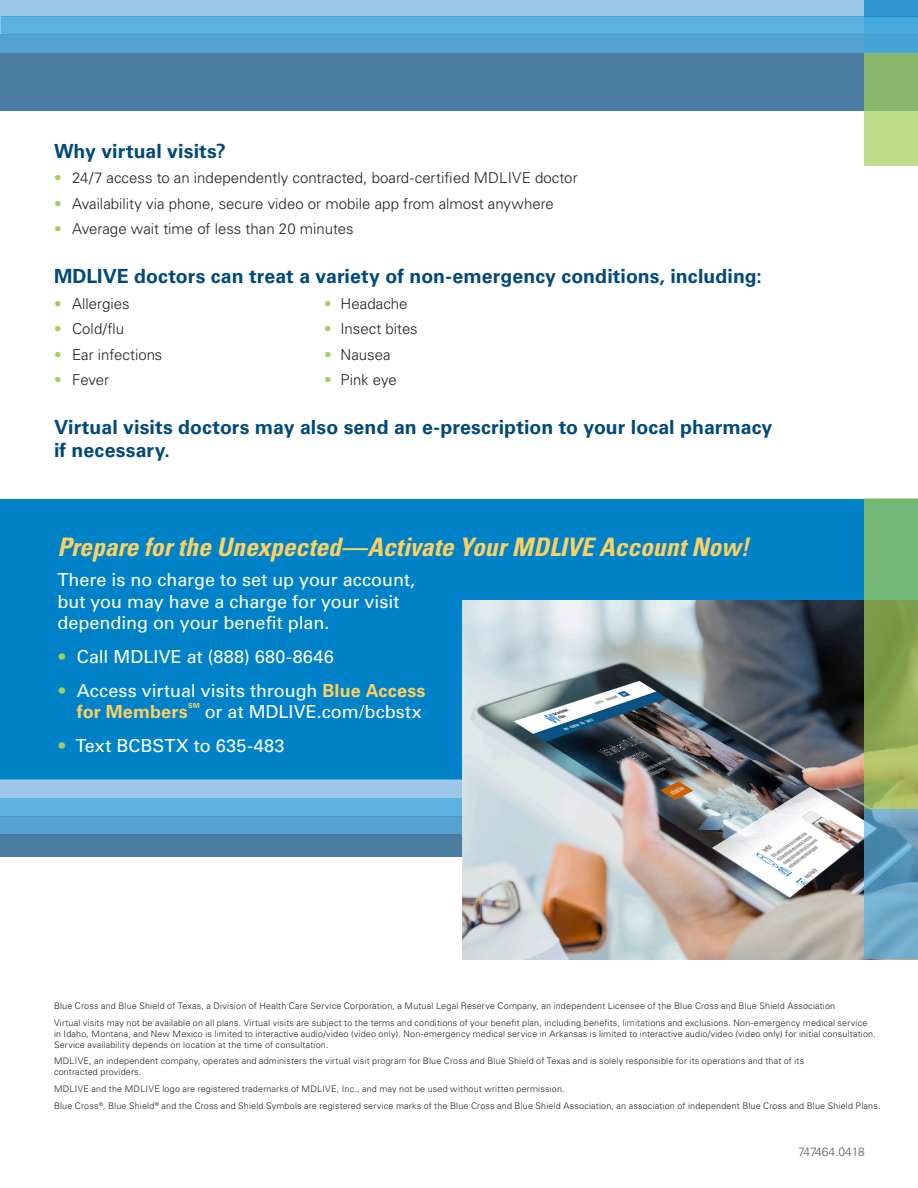
<style>
.page{position:relative;width:918px;height:1188px;background:#fff}
.page>*{position:absolute;margin:0;border:0;box-sizing:border-box;transform-origin:0 0}
.t1{font:italic 700 condensed 25.5px "Univers LT Std";color:#fcd162}
.t2{font:700 19.5px/23.4px "Univers LT Std";letter-spacing:.005em;color:#00497b}
.t3{font:18px/21.6px "Univers LT Std";color:#fff}
.t4{font:300 15px "Univers LT Std";color:#231f20}
.t5{font:300 12px "Univers LT Std";color:#231f20}
.t6{font:300 9px/10.8px "Univers LT Std";letter-spacing:.02em;color:#231f20}
.t7{font:700 7.05px "Univers LT Std";color:#fcd162}
.s1{color:#a3cf59}
.s2{font-weight:300;color:#a3cf59}
.s3{font-weight:700;color:#fcd162}
</style>
<div class="page">
<div style="left:0;top:0;width:917px;height:16px;background:#9dc7e8"></div>
<div style="left:1px;top:16px;width:916px;height:19px;background:#42a4d8"></div>
<div style="left:0;top:35px;width:918px;height:76px;background:#4a7da1"></div>
<svg style="left:864px;top:53px;width:54px;height:113px;background:#a2c97a"></svg>
<svg style="left:864px;top:0;width:54px;height:17px"></svg>
<svg style="left:0;top:17px;width:918px;height:36px;background:#56a9d7"></svg>
<div style="left:0;top:499px;width:918px;height:281px;background:#0082c8"></div>
<div style="left:0;top:780px;width:918px;height:18px;background:#9dc7e8"></div>
<div style="left:0;top:798px;width:918px;height:18px;background:#5bb2e1"></div>
<div style="left:0;top:816px;width:918px;height:41px;background:#4a7da1"></div>
<div style="left:0;top:816px;width:462px;height:18px;background:#55a2cf"></div>
<img style="left:462px;top:600px;width:402px;height:359px">
<svg style="left:864px;top:499px;width:54px;height:310px;background:#85ad5f"></svg>
<svg style="left:864px;top:809px;width:54px;height:150px;background:#65a0c2"></svg>
<p class="t2" style="left:54px;top:139px;width:173px">Why virtual visits?</p>
<p class="t4" style="left:54px;top:169px;width:525px"><span class="s1">•</span> 24/7 access to an independently contracted, board-certified MDLIVE doctor</p>
<p class="t4" style="left:54px;top:194px;width:501px"><span class="s1">•</span> Availability via phone, secure video or mobile app from almost anywhere</p>
<p class="t4" style="left:54px;top:220px;width:301px"><span class="s1">•</span> Average wait time of less than 20 minutes</p>
<p class="t2" style="left:54px;top:265px;width:710px">MDLIVE doctors can treat a variety of non-emergency conditions, including:</p>
<p class="t4" style="left:54px;top:294px;width:77px"><span class="s1">•</span> Allergies</p>
<p class="t4" style="left:324px;top:294px;width:85px"><span class="s1">•</span> Headache</p>
<p class="t4" style="left:54px;top:320px;width:72px"><span class="s1">•</span> Cold/flu</p>
<p class="t4" style="left:324px;top:320px;width:95px"><span class="s1">•</span> Insect bites</p>
<p class="t4" style="left:54px;top:345px;width:110px"><span class="s1">•</span> Ear infections</p>
<p class="t4" style="left:324px;top:345px;width:68px"><span class="s1">•</span> Nausea</p>
<p class="t4" style="left:54px;top:371px;width:57px"><span class="s1">•</span> Fever</p>
<p class="t4" style="left:324px;top:371px;width:74px"><span class="s1">•</span> Pink eye</p>
<p class="t2" style="left:54px;top:416px;width:720px">Virtual visits doctors may also send an e-prescription to your local pharmacy if necessary.</p>
<p class="t1" style="left:57px;top:531px;width:693px">Prepare for the Unexpected—Activate Your MDLIVE Account Now!</p>
<p class="t3" style="left:57px;top:569px;width:359px">There is no charge to set up your account, but you may have a charge for your visit depending on your benefit plan.</p>
<p class="t3" style="left:57px;top:646px;width:278px"><span class="s2">•</span> Call MDLIVE at (888) 680-8646</p>
<p class="t3" style="left:77px;top:680px;width:350px;text-indent:-19px"><span class="s2">•</span> Access virtual visits through <span class="s3">Blue Access for Members</span></p>
<p class="t7" style="left:188px;top:702px;width:13px">SM</p>
<p class="t3" style="left:205px;top:701px;width:219px">or at MDLIVE.com/bcbstx</p>
<p class="t3" style="left:57px;top:735px;width:229px"><span class="s2">•</span> Text BCBSTX to 635-483</p>
<p class="t6" style="left:54px;top:1001px;width:783px">Blue Cross and Blue Shield of Texas, a Division of Health Care Service Corporation, a Mutual Legal Reserve Company, an independent Licensee of the Blue Cross and Blue Shield Association</p>
<p class="t6" style="left:54px;top:1017px;width:823px">Virtual visits may not be available on all plans. Virtual visits are subject to the terms and conditions of your benefit plan, including benefits, limitations and exclusions. Non-emergency medical service in Idaho, Montana, and New Mexico is limited to interactive audio/video (video only). Non-emergency medical service in Arkansas is limited to interactive audio/video (video only) for initial consultation.<br>Service availability depends on location at the time of consultation.</p>
<p class="t6" style="left:54px;top:1056px;width:752px">MDLIVE, an independent company, operates and administers the virtual visit program for Blue Cross and Blue Shield of Texas and is solely responsible for its operations and that of its contracted providers.</p>
<p class="t6" style="left:54px;top:1083px;width:512px">MDLIVE and the MDLIVE logo are registered trademarks of MDLIVE, Inc., and may not be used without written permission.</p>
<p class="t6" style="left:54px;top:1100px;width:828px">Blue Cross<sup>®</sup>, Blue Shield<sup>®</sup> and the Cross and Shield Symbols are registered service marks of the Blue Cross and Blue Shield Association, an association of independent Blue Cross and Blue Shield Plans.</p>
<h3 class="t5" style="left:798px;top:1145px;width:68px">747464.0418</h3>
</div>
